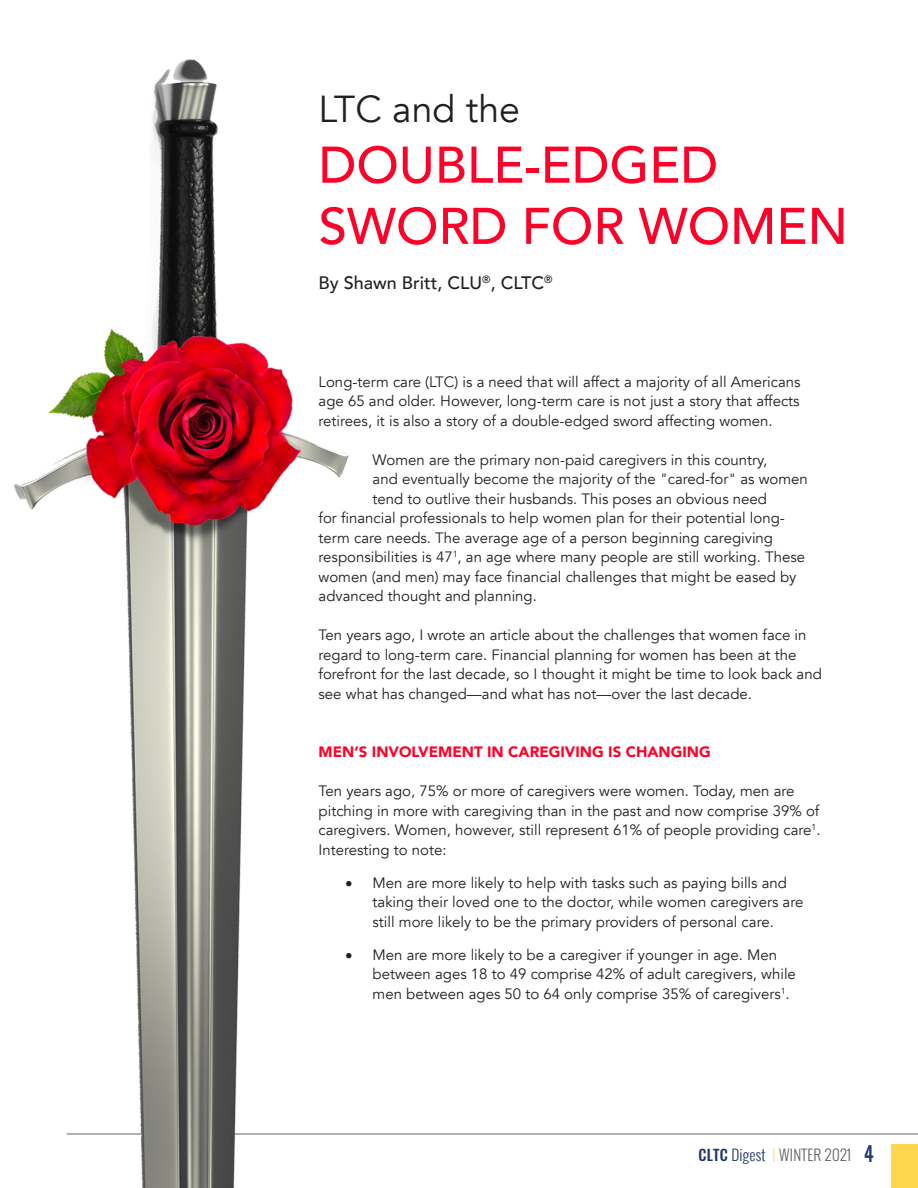
<style>
.page{position:relative;width:918px;height:1188px;background:#fff}
.page>*{position:absolute;margin:0;border:0;box-sizing:border-box;transform-origin:0 0}
.t1{font:500 51px/61.2px "Avenir";color:#ff0029}
.t2{font:37.5px "Avenir";color:#231f20}
.t3{font:500 18px "Avenir";color:#231f20}
.t4{font:15px/19.5px "Avenir";color:#231f20}
.t5{font:900 15px "Avenir";color:#ff0029}
.t6{font:300 15px "Oswald";letter-spacing:.02em;color:#636467}
.s1{font-weight:500;color:#21376d}
.s2{color:#21376d}
.s3{color:#ffd74f}
.s4{font-weight:400;font-size:18.9px;color:#21376d}
</style>
<div class="page">
<hr style="left:67px;top:1134px;width:851px;height:1px;background:#636467">
<div style="left:891px;top:1144px;width:27px;height:44px;background:#ffd74f"></div>
<img style="left:14px;top:59px;width:383px;height:1129px">
<p class="t2" style="left:319px;top:86px;width:203px">LTC and the</p>
<p class="t1" style="left:319px;top:132px;width:531px">DOUBLE-EDGED<br>SWORD FOR WOMEN</p>
<p class="t3" style="left:319px;top:267px;width:235px">By Shawn Britt, CLU<sup>®</sup>, CLTC<sup>®</sup></p>
<p class="t4" style="left:319px;top:372px;width:483px;text-align:justify">Long-term care (LTC) is a need that will affect a majority of all Americans age 65 and older. However, long-term care is not just a story that affects retirees, it is also a story of a double-edged sword affecting women.</p>
<p class="t4" style="left:373px;top:450px;width:396px">Women are the primary non-paid caregivers in this country,</p>
<p class="t4" style="left:373px;top:469px;width:437px">and eventually become the majority of the "cared-for" as women</p>
<p class="t4" style="left:373px;top:489px;width:396px">tend to outlive their husbands. This poses an obvious need</p>
<p class="t4" style="left:319px;top:508px;width:468px">for financial professionals to help women plan for their potential long-</p>
<p class="t4" style="left:319px;top:528px;width:456px">term care needs. The average age of a person beginning caregiving</p>
<p class="t4" style="left:319px;top:547px;width:488px">responsibilities is 47<sup>1</sup>, an age where many people are still working. These</p>
<p class="t4" style="left:319px;top:567px;width:479px">women (and men) may face financial challenges that might be eased by</p>
<p class="t4" style="left:319px;top:586px;width:220px">advanced thought and planning.</p>
<p class="t4" style="left:319px;top:625px;width:505px">Ten years ago, I wrote an article about the challenges that women face in regard to long-term care. Financial planning for women has been at the forefront for the last decade, so I thought it might be time to look back and see what has changed—and what has not—over the last decade.</p>
<p class="t5" style="left:319px;top:739px;width:394px">MEN’S INVOLVEMENT IN CAREGIVING IS CHANGING</p>
<p class="t4" style="left:319px;top:781px;width:504px">Ten years ago, 75% or more of caregivers were women. Today, men are pitching in more with caregiving than in the past and now comprise 39% of caregivers. Women, however, still represent 61% of people providing care<sup>1</sup>.<br>Interesting to note:</p>
<p class="t4" style="left:373px;top:873px;width:432px;text-indent:-27px">• Men are more likely to help with tasks such as paying bills and taking their loved one to the doctor, while women caregivers are still more likely to be the primary providers of personal care.</p>
<p class="t4" style="left:373px;top:945px;width:425px;text-indent:-27px">• Men are more likely to be a caregiver if younger in age. Men between ages 18 to 49 comprise 42% of adult caregivers, while men between ages 50 to 64 only comprise 35% of caregivers<sup>1</sup>.</p>
<p class="t6" style="left:699px;top:1143px;width:177px"><span class="s1">CLTC</span> <span class="s2">Digest</span> <span class="s3">|</span> WINTER 2021 <span class="s4">4</span></p>
</div>
